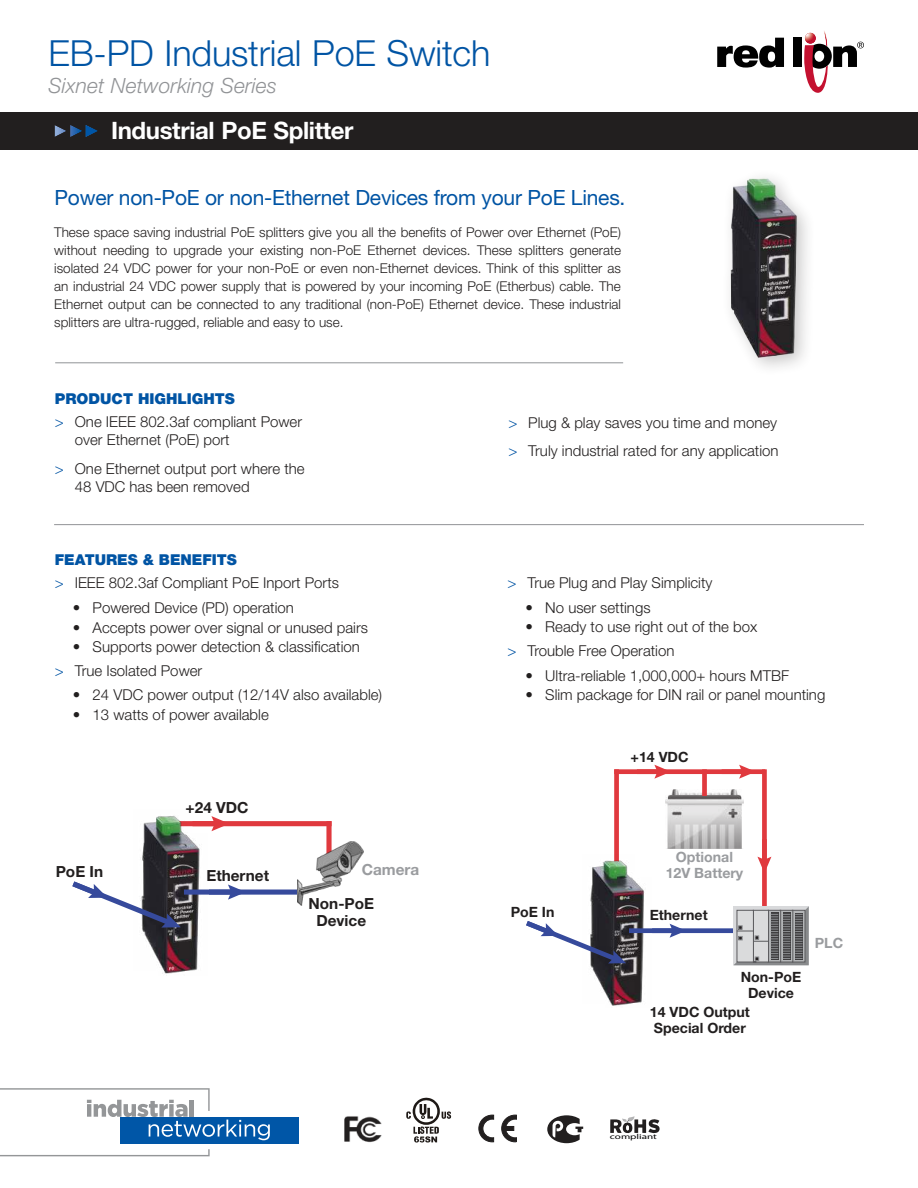
<style>
.page{position:relative;width:918px;height:1188px;background:#fff}
.page>*{position:absolute;margin:0;border:0;box-sizing:border-box;transform-origin:0 0}
.t1{font:300 36px "Helvetica Neue LT Std";letter-spacing:-.005em;color:#0054a4}
.t2{font:700 24px "Helvetica Neue LT Std";letter-spacing:-.015em;color:#fff}
.t3{font:21px "Helvetica Neue LT Std";letter-spacing:-.01em;color:#0054a4}
.t4{font:italic 300 21px "Helvetica Neue LT Std";letter-spacing:.005em;color:#919396}
.t5{font:700 15.3px/17.1px "Helvetica Neue LT Std";color:#221f1f;text-align:center}
.t6{font:700 15.3px "Helvetica Neue LT Std";color:#9a9c9f}
.t7{font:300 15px/23.4px "Helvetica Neue LT Std";color:#221f1f}
.t8{font:700 14.1px/15.8px "Helvetica Neue LT Std";color:#221f1f;text-align:center}
.t9{font:700 14.1px/15.8px "Helvetica Neue LT Std";color:#9a9c9f;text-align:center}
.t10{font:300 13.5px/18px "Helvetica Neue LT Std";color:#221f1f;text-align:justify}
.t11{font:700 7.35px "Guardian Agate Sans 1";color:#020203;scale:1.53 1}
.s1{font-weight:900;color:#0054a4}
.s2{color:#0054a4}
</style>
<div class="page">
<div style="left:0;top:112px;width:918px;height:38px;background:#221f1f"></div>
<hr style="left:54px;top:524px;width:810px;height:1px;background:#919396">
<img style="left:730px;top:177px;width:76px;height:184px">
<div style="left:326px;top:824px;width:6px;height:40px;background:#e0393e"></div>
<div style="left:170px;top:821px;width:159px;height:5px;background:#e0393e"></div>
<img style="left:142px;top:815px;width:66px;height:159px">
<div style="left:184px;top:890px;width:116px;height:5px;background:#364a9c"></div>
<img style="left:298px;top:841px;width:66px;height:64px">
<svg style="left:72px;top:877px;width:109px;height:52px"></svg>
<svg style="left:228px;top:885px;width:18px;height:15px"></svg>
<div style="left:193px;top:821px;width:24px;height:5px;background:#e0393e"></div>
<svg style="left:211px;top:816px;width:18px;height:15px"></svg>
<div style="left:614px;top:772px;width:5px;height:134px;background:#e0393e"></div>
<div style="left:762px;top:772px;width:5px;height:133px;background:#e0393e"></div>
<div style="left:617px;top:769px;width:146px;height:5px;background:#e0393e"></div>
<img style="left:590px;top:854px;width:61px;height:152px">
<div style="left:629px;top:928px;width:107px;height:5px;background:#364a9c"></div>
<svg style="left:526px;top:917px;width:100px;height:48px"></svg>
<svg style="left:670px;top:924px;width:16px;height:14px"></svg>
<svg style="left:654px;top:765px;width:17px;height:14px"></svg>
<svg style="left:733px;top:906px;width:76px;height:59px;background:#9e9ea0"></svg>
<svg style="left:739px;top:765px;width:17px;height:14px"></svg>
<svg style="left:757px;top:857px;width:14px;height:16px"></svg>
<img style="left:666px;top:790px;width:77px;height:58px">
<div style="left:702px;top:772px;width:5px;height:22px;background:#e0393e"></div>
<hr style="left:55px;top:363px;width:568px;height:1px;background:#919396">
<div style="left:120px;top:1117px;width:179px;height:27px;background:#0056a7"></div>
<svg style="left:0;top:1149px;width:210px;height:7px"></svg>
<svg style="left:0;top:1088px;width:270px;height:52px"></svg>
<svg style="left:804px;top:34px;width:60px;height:59px"></svg>
<svg style="left:717px;top:38px;width:67px;height:30px"></svg>
<div style="left:793px;top:38px;width:9px;height:29px;background:#000"></div>
<img style="left:823px;top:31px;width:5px;height:16px">
<svg style="left:54px;top:125px;width:44px;height:12px"></svg>
<svg style="left:406px;top:1098px;width:45px;height:45px"></svg>
<svg style="left:478px;top:1114px;width:16px;height:29px"></svg>
<svg style="left:501px;top:1114px;width:16px;height:29px"></svg>
<svg style="left:547px;top:1115px;width:36px;height:28px"></svg>
<img style="left:344px;top:1116px;width:37px;height:27px">
<svg style="left:610px;top:1116px;width:50px;height:18px"></svg>
<h1 class="t1" style="left:49px;top:40px;width:443px">EB-PD Industrial PoE Switch</h1>
<h3 class="t4" style="left:49px;top:78px;width:230px">Sixnet Networking Series</h3>
<h2 class="t2" style="left:111px;top:122px;width:244px">Industrial PoE Splitter</h2>
<h3 class="t3" style="left:54px;top:189px;width:573px">Power non-PoE or non-Ethernet Devices from your PoE Lines.</h3>
<p class="t10" style="left:54px;top:225px;width:568px">These space saving industrial PoE splitters give you all the benefits of Power over Ethernet (PoE) without needing to upgrade your existing non-PoE Ethernet devices. These splitters generate isolated 24 VDC power for your non-PoE or even non-Ethernet devices. Think of this splitter as an industrial 24 VDC power supply that is powered by your incoming PoE (Etherbus) cable. The Ethernet output can be connected to any traditional (non-PoE) Ethernet device. These industrial splitters are ultra-rugged, reliable and easy to use.</p>
<p class="t7" style="left:55px;top:388px;width:249px"><span class="s1">PRODUCT HIGHLIGHTS<br></span><span class="s2">&gt;</span> One IEEE 802.3af compliant Power</p>
<p class="t7" style="left:55px;top:427px;width:251px;line-height:28.8px;text-indent:20px">over Ethernet (PoE) port<br><span class="s2">&gt;</span> One Ethernet output port where the</p>
<p class="t7" style="left:75px;top:476px;width:176px">48 VDC has been removed</p>
<p class="t7" style="left:55px;top:549px;width:286px"><span class="s1">FEATURES &amp; BENEFITS<br></span><span class="s2">&gt;</span> IEEE 802.3af Compliant PoE Inport Ports</p>
<p class="t7" style="left:73px;top:598px;width:223px">• Powered Device (PD) operation</p>
<p class="t7" style="left:73px;top:617px;width:297px">• Accepts power over signal or unused pairs</p>
<p class="t7" style="left:55px;top:637px;width:307px;text-indent:18px">• Supports power detection &amp; classification <span class="s2">&gt;</span> True Isolated Power</p>
<p class="t7" style="left:73px;top:685px;width:311px">• 24 VDC power output (12/14V also available)</p>
<p class="t7" style="left:73px;top:704px;width:198px">• 13 watts of power available</p>
<p class="t5" style="left:186px;top:800px;width:64px">+24 VDC</p>
<p class="t5" style="left:56px;top:864px;width:49px">PoE In</p>
<p class="t5" style="left:206px;top:868px;width:64px">Ethernet</p>
<p class="t6" style="left:362px;top:863px;width:59px">Camera</p>
<p class="t5" style="left:309px;top:896px;width:67px">Non-PoE<br>Device</p>
<p class="t7" style="left:508px;top:409px;width:272px;line-height:28.8px"><span class="s2">&gt;</span> Plug &amp; play saves you time and money <span class="s2">&gt;</span> Truly industrial rated for any application</p>
<p class="t7" style="left:508px;top:572px;width:206px"><span class="s2">&gt;</span> True Plug and Play Simplicity</p>
<p class="t7" style="left:525px;top:597px;width:127px">• No user settings</p>
<p class="t7" style="left:508px;top:617px;width:251px;text-indent:18px">• Ready to use right out of the box <span class="s2">&gt;</span> Trouble Free Operation</p>
<p class="t7" style="left:525px;top:665px;width:265px">• Ultra-reliable 1,000,000+ hours MTBF</p>
<p class="t7" style="left:525px;top:685px;width:301px">• Slim package for DIN rail or panel mounting</p>
<p class="t8" style="left:631px;top:750px;width:60px">+14 VDC</p>
<p class="t9" style="left:666px;top:850px;width:79px">Optional<br>12V Battery</p>
<p class="t8" style="left:511px;top:905px;width:45px">PoE In</p>
<p class="t8" style="left:650px;top:908px;width:59px">Ethernet</p>
<p class="t8" style="left:741px;top:970px;width:62px">Non-PoE<br>Device</p>
<p class="t8" style="left:650px;top:1006px;width:101px;text-align:left">14 VDC Output<br>Special Order</p>
<p class="t9" style="left:815px;top:937px;width:30px">PLC</p>
<p class="t11" style="left:610px;top:1134px;width:32px">compliant</p>
</div>
